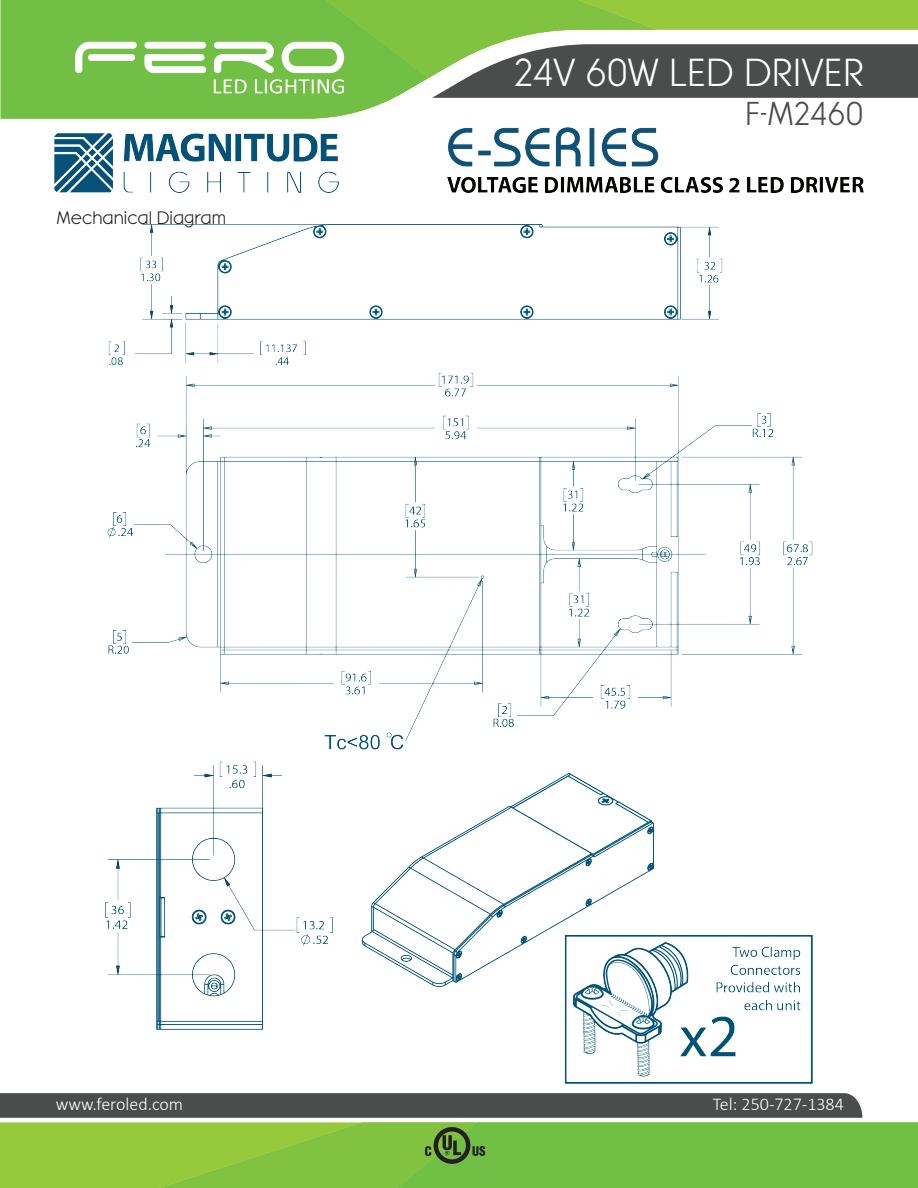
<style>
.page{position:relative;width:918px;height:1188px;background:#fff}
.page>*{position:absolute;margin:0;border:0;box-sizing:border-box;transform-origin:0 0}
.t1{font:39px "Banks Miles Single Line";color:#fff}
.t2{font:33px "Banks Miles Single Line";color:#4b4c4c}
.t3{font:300 18px "Calibri";color:#fff}
.t4{font:18px "Banks Miles Single Line";color:#231f20}
</style>
<div class="page">
<svg style="left:0;top:44px;width:1px;height:54px"></svg>
<svg style="left:0;top:0;width:1px;height:30px"></svg>
<div style="left:1px;top:0;width:393px;height:119px;background:#71bf44"></div>
<svg style="left:75px;top:42px;width:62px;height:31px"></svg>
<svg style="left:144px;top:42px;width:62px;height:31px"></svg>
<svg style="left:214px;top:0;width:704px;height:98px;background:#82a461"></svg>
<svg style="left:0;top:1093px;width:918px;height:95px;background:#7aa84f"></svg>
<div style="left:434px;top:1127px;width:36px;height:37px;border:4px solid #231f20;border-radius:50%"></div>
<img style="left:54px;top:134px;width:284px;height:59px">
<img style="left:448px;top:127px;width:415px;height:66px">
<img style="left:106px;top:225px;width:706px;height:859px">
<p class="t4" style="left:56px;top:206px;width:171px">Mechanical Diagram</p>
<h1 class="t1" style="left:514px;top:46px;width:352px">24V 60W LED DRIVER</h1>
<h2 class="t2" style="left:745px;top:91px;width:120px">F-M2460</h2>
<p class="t3" style="left:56px;top:1093px;width:129px">www.feroled.com</p>
<p class="t3" style="left:713px;top:1093px;width:133px">Tel: 250-727-1384</p>
</div>
